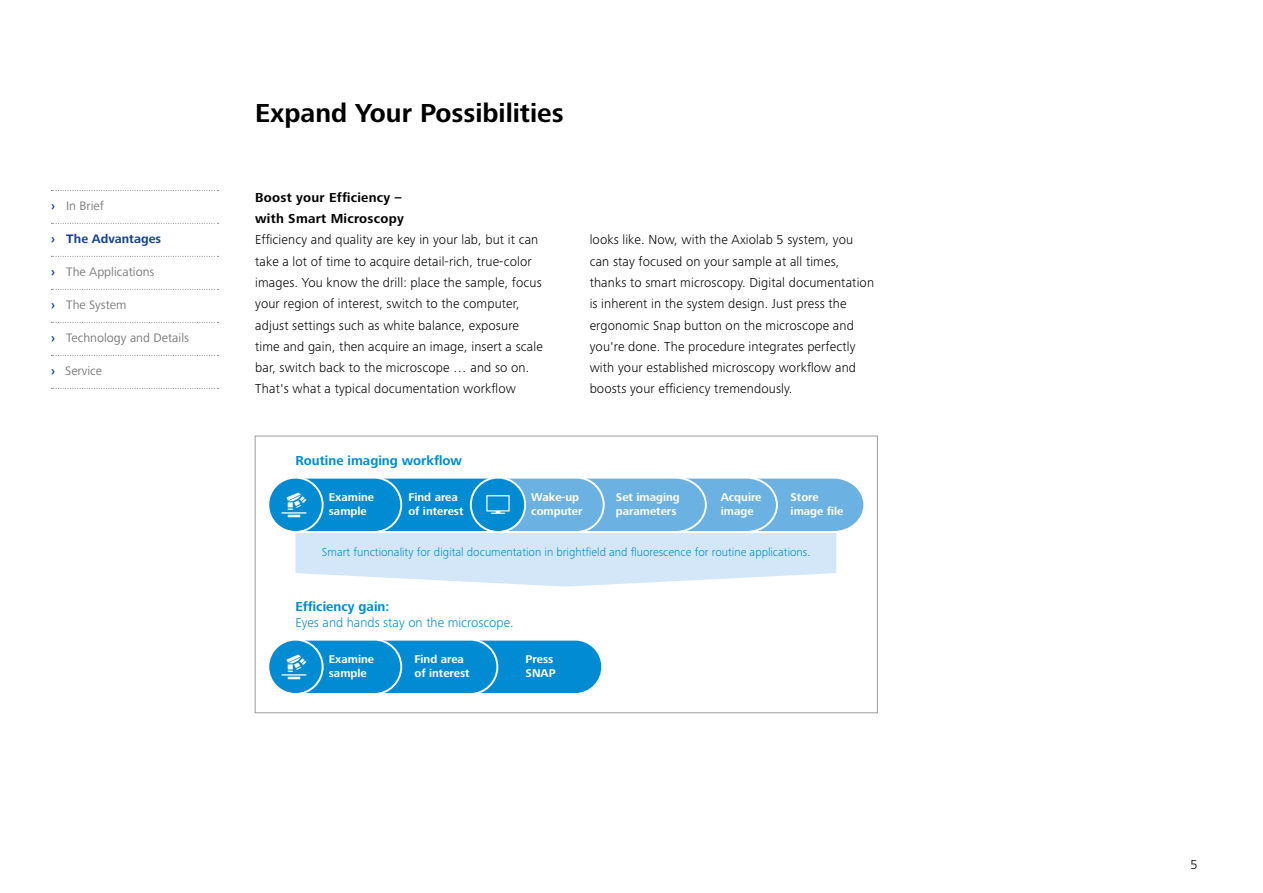
<style>
.page{position:relative;width:1263px;height:893px;background:#fff}
.page>*{position:absolute;margin:0;border:0;box-sizing:border-box;transform-origin:0 0}
.t1{font:700 27px "Zeiss Frutiger Next Pro";color:#000}
.t2{font:300 13.5px/21.3px "Zeiss Frutiger Next Pro";letter-spacing:.01em;color:#000}
.t3{font:700 13.5px/21.3px "Zeiss Frutiger Next Pro";letter-spacing:.02em;color:#000}
.t4{font:700 13.5px "Zeiss Frutiger Next Pro";color:#008bd2}
.t5{font:300 13.5px "Zeiss Frutiger Next Pro";color:#008bd2}
.t6{font:12.75px "Zeiss Frutiger Next Pro";color:#7c7b7b}
.t7{font:700 12.75px "Zeiss Frutiger Next Pro";color:#164194}
.t8{font:300 12px "Zeiss Frutiger Next Pro";color:#008bd2}
.t9{font:700 11.7px/14px "Zeiss Frutiger Next Pro";color:#fff}
.s1{font-weight:700;color:#164194}
</style>
<div class="page">
<svg style="left:295px;top:533px;width:542px;height:54px;background:#d9eaf8"></svg>
<div style="left:255px;top:436px;width:623px;height:277px;border:1px solid #9d9d9c"></div>
<svg style="left:51px;top:190px;width:168px;height:1px"></svg>
<svg style="left:51px;top:223px;width:168px;height:1px"></svg>
<svg style="left:51px;top:256px;width:168px;height:1px"></svg>
<svg style="left:51px;top:289px;width:168px;height:1px"></svg>
<svg style="left:51px;top:322px;width:168px;height:1px"></svg>
<svg style="left:51px;top:355px;width:168px;height:1px"></svg>
<svg style="left:51px;top:388px;width:168px;height:1px"></svg>
<svg style="left:269px;top:478px;width:595px;height:53px;background:#49a6dd"></svg>
<svg style="left:269px;top:640px;width:333px;height:53px;background:#1293d5"></svg>
<p class="t6" style="left:51px;top:199px;width:54px"><span class="s1">›</span> In Brief</p>
<p class="t7" style="left:51px;top:232px;width:112px">› The Advantages</p>
<p class="t6" style="left:51px;top:265px;width:105px"><span class="s1">›</span> The Applications</p>
<p class="t6" style="left:51px;top:298px;width:77px"><span class="s1">›</span> The System</p>
<p class="t6" style="left:51px;top:331px;width:140px"><span class="s1">›</span> Technology and Details</p>
<p class="t6" style="left:51px;top:364px;width:53px"><span class="s1">›</span> Service</p>
<h1 class="t1" style="left:255px;top:97px;width:310px">Expand Your Possibilities</h1>
<p class="t3" style="left:255px;top:187px;width:150px">Boost your Efficiency – with Smart Microscopy</p>
<p class="t2" style="left:255px;top:229px;width:289px">Efficiency and quality are key in your lab, but it can take a lot of time to acquire detail-rich, true-color images. You know the drill: place the sample, focus your region of interest, switch to the computer, adjust settings such as white balance, exposure time and gain, then acquire an image, insert a scale bar, switch back to the microscope … and so on.<br>That's what a typical documentation workflow</p>
<p class="t2" style="left:590px;top:229px;width:286px">looks like. Now, with the Axiolab 5 system, you can stay focused on your sample at all times, thanks to smart microscopy. Digital documentation is inherent in the system design. Just press the ergonomic Snap button on the microscope and you're done. The procedure integrates perfectly with your established microscopy workflow and boosts your efficiency tremendously.</p>
<p class="t4" style="left:295px;top:453px;width:168px">Routine imaging workflow</p>
<p class="t9" style="left:329px;top:490px;width:47px">Examine sample</p>
<p class="t9" style="left:408px;top:490px;width:57px">Find area of interest</p>
<p class="t9" style="left:531px;top:490px;width:53px">Wake-up computer</p>
<p class="t9" style="left:616px;top:490px;width:65px">Set imaging parameters</p>
<p class="t9" style="left:721px;top:490px;width:42px">Acquire image</p>
<p class="t9" style="left:791px;top:490px;width:54px">Store image file</p>
<p class="t8" style="left:322px;top:546px;width:490px">Smart functionality for digital documentation in brightfield and fluorescence for routine applications.</p>
<p class="t4" style="left:295px;top:598px;width:95px">Efficiency gain:</p>
<p class="t5" style="left:295px;top:615px;width:220px">Eyes and hands stay on the microscope.</p>
<p class="t9" style="left:329px;top:652px;width:47px">Examine sample</p>
<p class="t9" style="left:414px;top:652px;width:57px">Find area of interest</p>
<p class="t9" style="left:526px;top:652px;width:32px">Press<br>SNAP</p>
<p class="t2" style="left:1190px;top:853px;width:9px">5</p>
</div>
